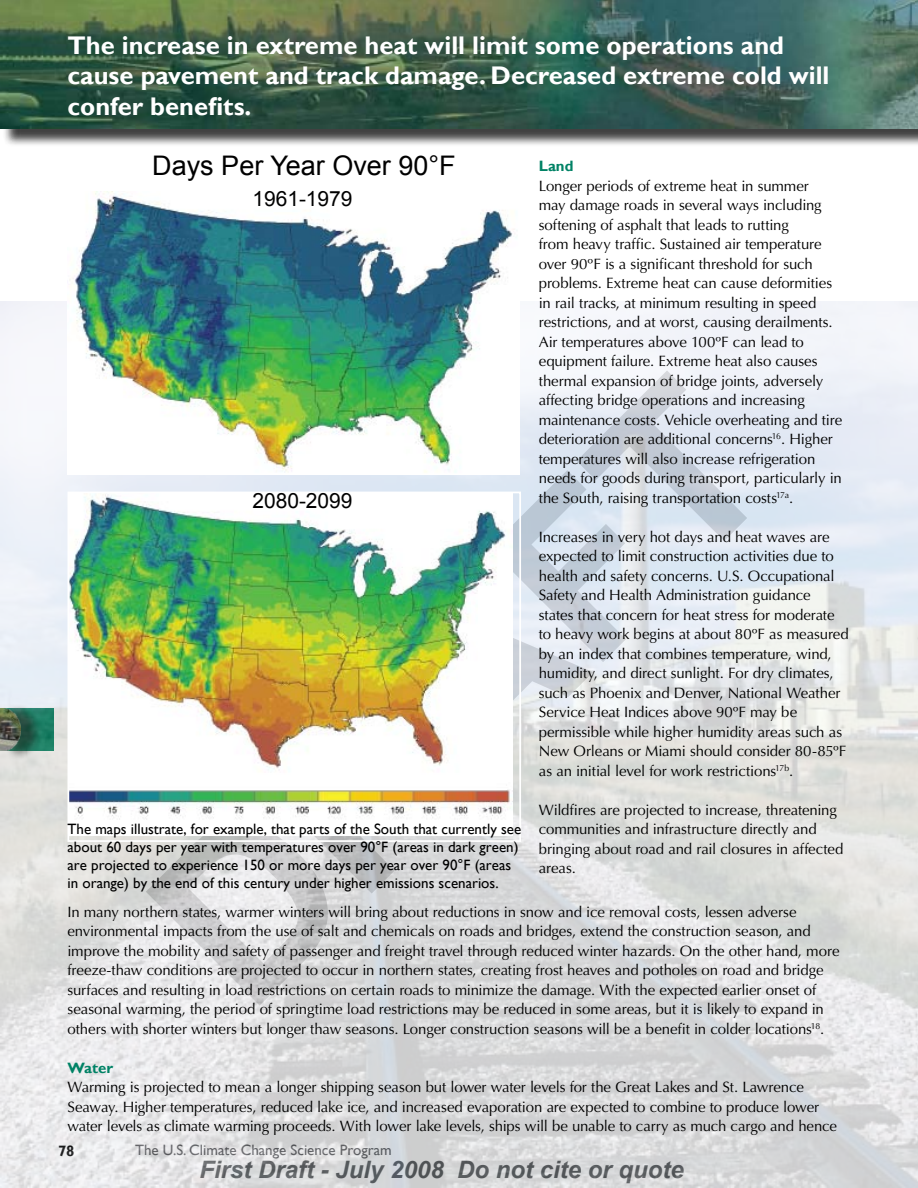
<style>
.page{position:relative;width:918px;height:1188px;background:#fff}
.page>*{position:absolute;margin:0;border:0;box-sizing:border-box;transform-origin:0 0}
.t1{font:27px "Arial";color:#000}
.t2{font:700 25.5px/30.6px "Gill Sans";color:#fff}
.t3{font:italic 700 24px "Arial";color:#626567}
.t4{font:21px "Arial";color:#000}
.t5{font:15px/19.5px "Optima";letter-spacing:-.01em;color:#000}
.t6{font:15px/18px "Gill Sans";color:#000}
.t7{font:15px "Gill Sans";color:#636467}
.t8{font:700 15px "Gill Sans";color:#008265}
.t9{font:700 15px "Gill Sans";color:#000}
</style>
<div class="page">
<div style="left:2px;top:2px;width:916px;height:146px;background:#000;opacity:.75"></div>
<img style="left:0;top:0;width:915px;height:129px">
<hr style="left:917px;top:2px;width:1px;height:146px;background:#000;opacity:.75">
<img style="left:915px;top:0;width:3px;height:129px">
<img style="left:0;top:302px;width:918px;height:886px">
<img style="left:68px;top:192px;width:451px;height:282px">
<img style="left:70px;top:495px;width:443px;height:340px">
<div style="left:67px;top:492px;width:454px;height:350px;border:2px solid #fff"></div>
<h2 class="t2" style="left:68px;top:30px;width:764px">The increase in extreme heat will limit some operations and cause pavement and track damage. Decreased extreme cold will confer benefits.</h2>
<h1 class="t1" style="left:152px;top:148px;width:305px">Days Per Year Over 90°F</h1>
<p class="t8" style="left:539px;top:157px;width:36px">Land</p>
<p class="t5" style="left:539px;top:176px;width:305px">Longer periods of extreme heat in summer<br>may damage roads in several ways including softening of asphalt that leads to rutting<br>from heavy traffic. Sustained air temperature over 90ºF is a significant threshold for such problems. Extreme heat can cause deformities in rail tracks, at minimum resulting in speed restrictions, and at worst, causing derailments.<br>Air temperatures above 100ºF can lead to equipment failure. Extreme heat also causes thermal expansion of bridge joints, adversely affecting bridge operations and increasing maintenance costs. Vehicle overheating and tire deterioration are additional concerns<sup>16</sup>. Higher temperatures will also increase refrigeration needs for goods during transport, particularly in the South, raising transportation costs<sup>17a</sup>.</p>
<p class="t5" style="left:539px;top:527px;width:312px">Increases in very hot days and heat waves are expected to limit construction activities due to health and safety concerns. U.S. Occupational Safety and Health Administration guidance states that concern for heat stress for moderate to heavy work begins at about 80ºF as measured by an index that combines temperature, wind, humidity, and direct sunlight. For dry climates, such as Phoenix and Denver, National Weather Service Heat Indices above 90ºF may be permissible while higher humidity areas such as New Orleans or Miami should consider 80-85ºF as an initial level for work restrictions<sup>17b</sup>.</p>
<p class="t5" style="left:539px;top:800px;width:306px">Wildfires are projected to increase, threatening communities and infrastructure directly and bringing about road and rail closures in affected areas.</p>
<p class="t5" style="left:67px;top:902px;width:774px">In many northern states, warmer winters will bring about reductions in snow and ice removal costs, lessen adverse environmental impacts from the use of salt and chemicals on roads and bridges, extend the construction season, and improve the mobility and safety of passenger and freight travel through reduced winter hazards. On the other hand, more freeze-thaw conditions are projected to occur in northern states, creating frost heaves and potholes on road and bridge surfaces and resulting in load restrictions on certain roads to minimize the damage. With the expected earlier onset of seasonal warming, the period of springtime load restrictions may be reduced in some areas, but it is likely to expand in others with shorter winters but longer thaw seasons. Longer construction seasons will be a benefit in colder locations<sup>18</sup>.</p>
<p class="t8" style="left:67px;top:1058px;width:47px">Water</p>
<p class="t5" style="left:67px;top:1077px;width:771px">Warming is projected to mean a longer shipping season but lower water levels for the Great Lakes and St. Lawrence<br>Seaway. Higher temperatures, reduced lake ice, and increased evaporation are expected to combine to produce lower water levels as climate warming proceeds. With lower lake levels, ships will be unable to carry as much cargo and hence</p>
<h3 class="t4" style="left:252px;top:185px;width:102px">1961-1979</h3>
<h3 class="t4" style="left:252px;top:487px;width:102px">2080-2099</h3>
<p class="t6" style="left:68px;top:821px;width:455px">The maps illustrate, for example, that parts of the South that currently see about 60 days per year with temperatures over 90°F (areas in dark green) are projected to experience 150 or more days per year over 90°F (areas in orange) by the end of this century under higher emissions scenarios.</p>
<p class="t9" style="left:58px;top:1142px;width:18px">78</p>
<p class="t7" style="left:135px;top:1141px;width:258px">The U.S. Climate Change Science Program</p>
<h3 class="t3" style="left:200px;top:1154px;width:486px">First Draft - July 2008 Do not cite or quote</h3>
</div>
